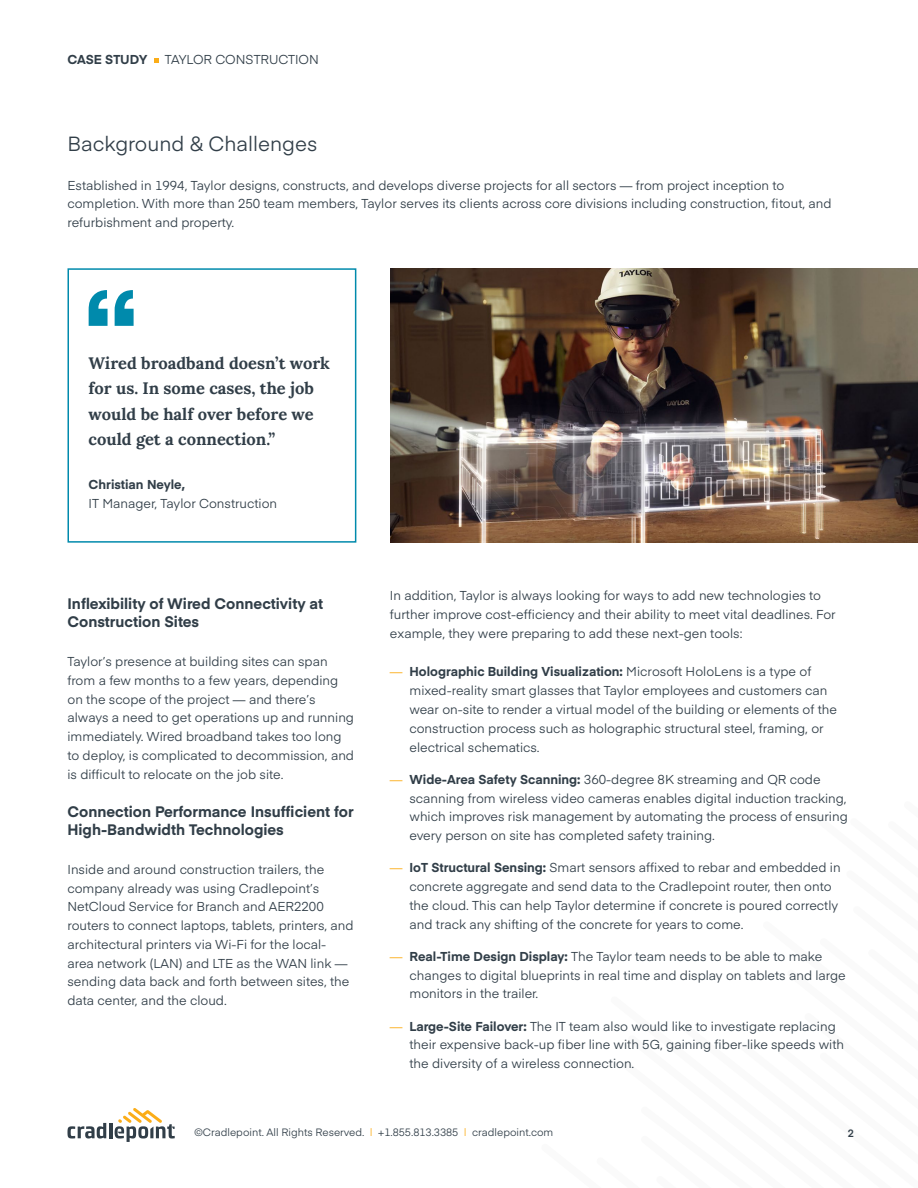
<style>
.page{position:relative;width:918px;height:1188px;background:#fff}
.page>*{position:absolute;margin:0;border:0;box-sizing:border-box;transform-origin:0 0}
.t1{font:20.25px "Eina 01";color:#313e48}
.t2{font:700 16.5px/25.5px "Lora";color:#313e48}
.t3{font:700 15px/18px "Eina 01";color:#313e48}
.t4{font:12.75px/18.8px "Eina 01";color:#313e48}
.t5{font:700 12.75px "Eina 01";color:#313e48}
.t6{font:10.5px "Eina 01";color:#313e48}
.t7{font:600 10.5px "Eina 01";color:#313e48}
.s1{color:#fbad18}
.s2{font-weight:700}
</style>
<div class="page">
<svg style="left:154px;top:58px;width:4px;height:4px"></svg>
<svg style="left:67px;top:1123px;width:39px;height:16px"></svg>
<hr style="left:109px;top:1123px;width:3px;height:15px;background:#313e48">
<svg style="left:115px;top:1108px;width:60px;height:34px"></svg>
<div style="left:68px;top:268px;width:288px;height:275px;border:2px solid #008aac"></div>
<svg style="left:89px;top:290px;width:45px;height:36px"></svg>
<img style="left:390px;top:268px;width:528px;height:275px">
<p class="t5" style="left:68px;top:50px;width:81px">CASE STUDY</p>
<p class="t4" style="left:165px;top:49px;width:156px">TAYLOR CONSTRUCTION</p>
<h1 class="t1" style="left:68px;top:128px;width:251px">Background &amp; Challenges</h1>
<p class="t4" style="left:68px;top:175px;width:766px">Established in 1994, Taylor designs, constructs, and develops diverse projects for all sectors — from project inception to completion. With more than 250 team members, Taylor serves its clients across core divisions including construction, fitout, and refurbishment and property.</p>
<p class="t2" style="left:89px;top:350px;width:243px">Wired broadband doesn’t work for us. In some cases, the job would be half over before we could get a connection.”</p>
<p class="t5" style="left:89px;top:475px;width:98px">Christian Neyle,</p>
<p class="t4" style="left:89px;top:493px;width:190px">IT Manager, Taylor Construction</p>
<p class="t3" style="left:68px;top:594px;width:257px">Inflexibility of Wired Connectivity at<br>Construction Sites</p>
<p class="t4" style="left:68px;top:651px;width:288px">Taylor’s presence at building sites can span from a few months to a few years, depending on the scope of the project — and there’s always a need to get operations up and running immediately. Wired broadband takes too long to deploy, is complicated to decommission, and is difficult to relocate on the job site.</p>
<p class="t3" style="left:68px;top:802px;width:288px">Connection Performance Insufficient for<br>High-Bandwidth Technologies</p>
<p class="t4" style="left:68px;top:859px;width:288px">Inside and around construction trailers, the company already was using Cradlepoint’s NetCloud Service for Branch and AER2200 routers to connect laptops, tablets, printers, and architectural printers via Wi-Fi for the local&shy;area network (LAN) and LTE as the WAN link — sending data back and forth between sites, the data center, and the cloud.</p>
<p class="t4" style="left:390px;top:585px;width:447px">In addition, Taylor is always looking for ways to add new technologies to further improve cost-efficiency and their ability to meet vital deadlines. For example, they were preparing to add these next-gen tools:</p>
<p class="t4" style="left:409px;top:661px;width:429px;text-indent:-19px"><span class="s1">—</span> <span class="s2">Holographic Building Visualization:</span> Microsoft HoloLens is a type of mixed-reality smart glasses that Taylor employees and customers can wear on-site to render a virtual model of the building or elements of the construction process such as holographic structural steel, framing, or electrical schematics.</p>
<p class="t4" style="left:409px;top:769px;width:440px;text-indent:-19px"><span class="s1">—</span> <span class="s2">Wide-Area Safety Scanning:</span> 360-degree 8K streaming and QR code scanning from wireless video cameras enables digital induction tracking, which improves risk management by automating the process of ensuring every person on site has completed safety training.</p>
<p class="t4" style="left:409px;top:857px;width:433px;text-indent:-19px"><span class="s1">—</span> <span class="s2">IoT Structural Sensing:</span> Smart sensors affixed to rebar and embedded in concrete aggregate and send data to the Cradlepoint router, then onto the cloud. This can help Taylor determine if concrete is poured correctly and track any shifting of the concrete for years to come.</p>
<p class="t4" style="left:409px;top:946px;width:438px;text-indent:-19px"><span class="s1">—</span> <span class="s2">Real-Time Design Display:</span> The Taylor team needs to be able to make changes to digital blueprints in real time and display on tablets and large monitors in the trailer.</p>
<p class="t4" style="left:409px;top:1016px;width:436px;text-indent:-19px"><span class="s1">—</span> <span class="s2">Large-Site Failover:</span> The IT team also would like to investigate replacing their expensive back-up fiber line with 5G, gaining fiber-like speeds with the diversity of a wireless connection.</p>
<p class="t6" style="left:195px;top:1124px;width:360px">©Cradlepoint. All Rights Reserved. <span class="s1">|</span> +1.855.813.3385 <span class="s1">|</span> cradlepoint.com</p>
<p class="t7" style="left:848px;top:1126px;width:8px">2</p>
</div>
